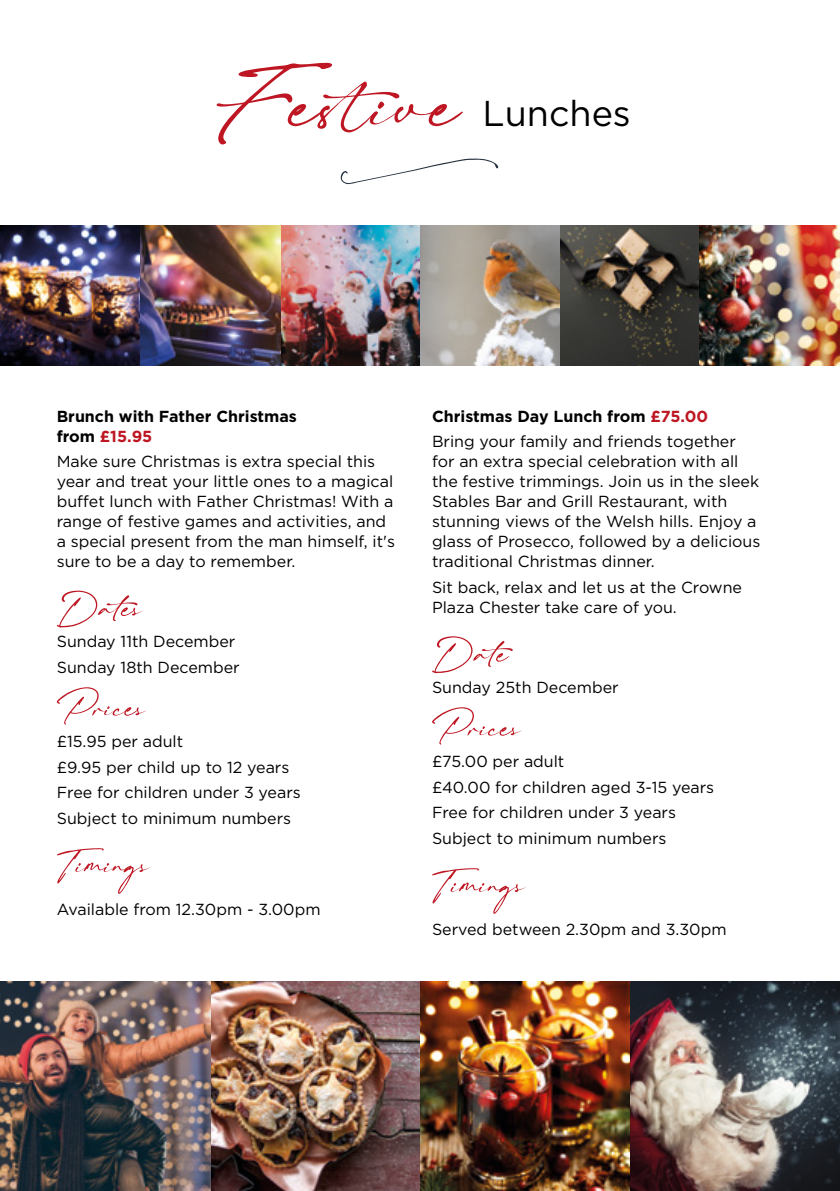
<style>
.page{position:relative;width:840px;height:1191px;background:#fff}
.page>*{position:absolute;margin:0;border:0;box-sizing:border-box;transform-origin:0 0}
.t1{font:135px "The Pallace";color:#be1622}
.t2{font:52.2px "Bellwethers Longest Swash";color:#252f3d}
.t3{font:52px "The Pallace";color:#be1622}
.t4{font:36px "Gotham";color:#000}
.t5{font:16px/20px "Gotham";color:#000}
.t6{font:700 16px/20px "Gotham";color:#000}
.s1{color:#be1622}
.s2{font-weight:700}
.s3{font-weight:700;color:#be1622}
</style>
<div class="page">
<img style="left:0;top:225px;width:839px;height:140px">
<img style="left:0;top:981px;width:839px;height:210px">
<h1 class="t1" style="left:209px;top:39px;width:254px">Festive</h1>
<h2 class="t2" style="left:341px;top:134px;width:158px">C</h2>
<h3 class="t4" style="left:482px;top:90px;width:150px">Lunches</h3>
<p class="t6" style="left:57px;top:406px;width:241px">Brunch with Father Christmas from <span class="s1">£15.95</span></p>
<p class="t5" style="left:57px;top:451px;width:339px">Make sure Christmas is extra special this year and treat your little ones to a magical buffet lunch with Father Christmas! With a range of festive games and activities, and a special present from the man himself, it's sure to be a day to remember.</p>
<h3 class="t3" style="left:57px;top:582px;width:87px">Dates</h3>
<p class="t5" style="left:57px;top:628px;width:184px;line-height:25.6px">Sunday 11th December<br>Sunday 18th December</p>
<h3 class="t3" style="left:57px;top:682px;width:91px">Prices</h3>
<p class="t5" style="left:57px;top:728px;width:245px;line-height:25.6px">£15.95 per adult<br>£9.95 per child up to 12 years<br>Free for children under 3 years<br>Subject to minimum numbers</p>
<h3 class="t3" style="left:57px;top:839px;width:95px">Timings</h3>
<p class="t5" style="left:57px;top:899px;width:265px">Available from 12.30pm - 3.00pm</p>
<p class="t5" style="left:432px;top:403px;width:305px;line-height:25.6px"><span class="s2">Christmas Day Lunch from</span> <span class="s3">£75.00<br></span>Bring your family and friends together</p>
<p class="t5" style="left:432px;top:451px;width:330px">for an extra special celebration with all the festive trimmings. Join us in the sleek Stables Bar and Grill Restaurant, with stunning views of the Welsh hills. Enjoy a glass of Prosecco, followed by a delicious traditional Christmas dinner.</p>
<p class="t5" style="left:432px;top:577px;width:311px">Sit back, relax and let us at the Crowne<br>Plaza Chester take care of you.</p>
<h3 class="t3" style="left:432px;top:628px;width:84px">D ate</h3>
<p class="t5" style="left:432px;top:677px;width:188px">Sunday 25th December</p>
<h3 class="t3" style="left:432px;top:702px;width:91px">Prices</h3>
<p class="t5" style="left:432px;top:748px;width:283px;line-height:25.6px">£75.00 per adult<br>£40.00 for children aged 3-15 years<br>Free for children under 3 years<br>Subject to minimum numbers</p>
<h3 class="t3" style="left:432px;top:859px;width:95px">Timings</h3>
<p class="t5" style="left:432px;top:919px;width:296px">Served between 2.30pm and 3.30pm</p>
</div>
